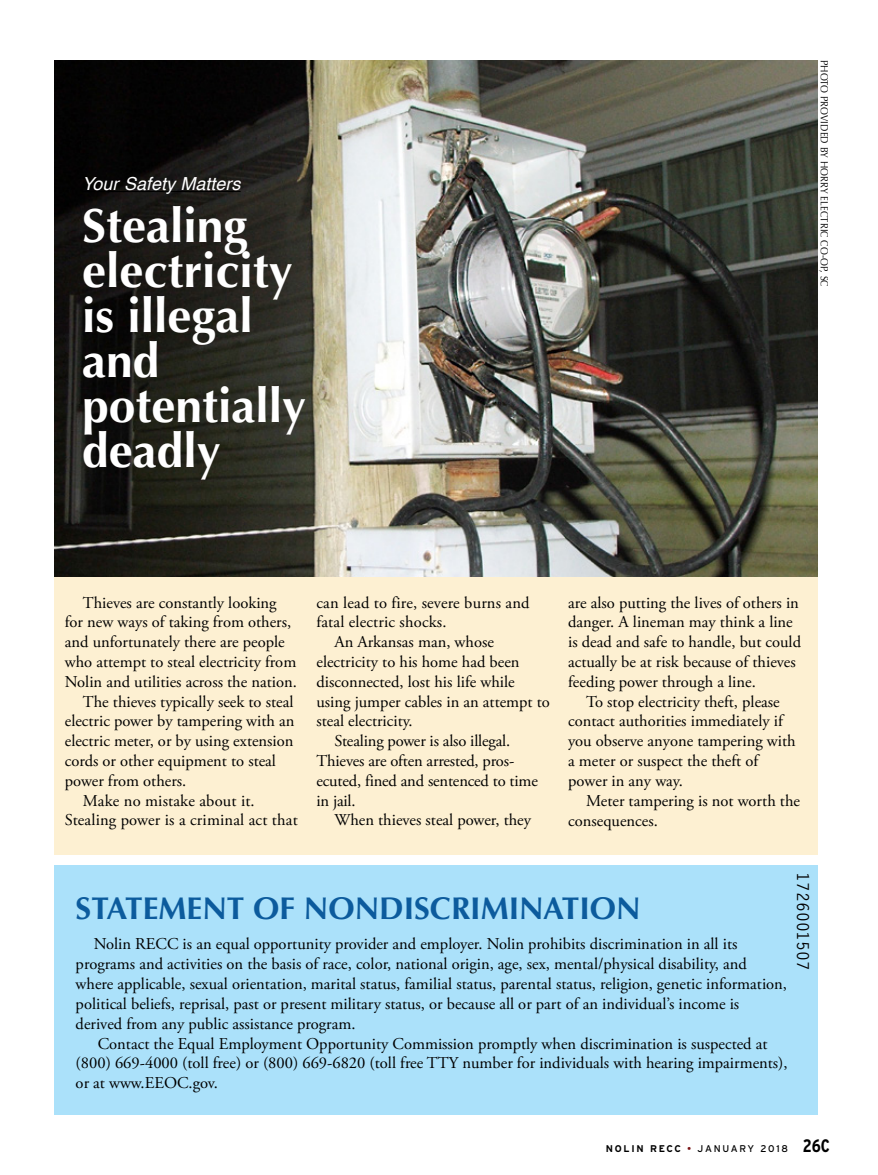
<style>
.page{position:relative;width:878px;height:1175px;background:#fff}
.page>*{position:absolute;margin:0;border:0;box-sizing:border-box;transform-origin:0 0}
.t1{font:700 48px/45px "Optima";color:#fff}
.t2{font:700 31.5px "Optima";color:#0c5b9d}
.t3{font:italic 18px "Helvetica";color:#fff}
.t4{font:16.5px/19.8px "Adobe Garamond Pro";color:#000}
.t5{font:700 16.5px "Letter Gothic Std";color:#000}
.t6{font:10.5px "Optima";letter-spacing:.01em;color:#000;scale:.9 1}
.t7{font:9.75px "Interstate";letter-spacing:.18em;color:#000}
.s1{font-weight:700}
.s2{color:#7a1315}
.s3{font-weight:700;font-stretch:condensed;font-size:18px}
</style>
<div class="page">
<div style="left:54px;top:281px;width:764px;height:574px;background:#fdf0d2"></div>
<img style="left:54px;top:60px;width:764px;height:517px">
<div style="left:54px;top:865px;width:764px;height:249px;background:#abe1fa"></div>
<hr style="left:82px;top:191px;width:158px;height:1px;background:#000">
<p class="t3" style="left:82px;top:170px;width:160px">Your Safety Matters</p>
<h1 class="t1" style="left:82px;top:204px;width:226px">Stealing electricity is illegal and potentially deadly</h1>
<p class="t6" style="left:830px;top:60px;width:253px;rotate:90deg">PHOTO PROVIDED BY HORRY ELECTRIC CO-OP, SC</p>
<p class="t4" style="left:83px;top:593px;width:195px">Thieves are constantly looking</p>
<p class="t4" style="left:65px;top:613px;width:228px">for new ways of taking from others,</p>
<p class="t4" style="left:65px;top:632px;width:221px">and unfortunately there are people</p>
<p class="t4" style="left:65px;top:652px;width:233px">who attempt to steal electricity from</p>
<p class="t4" style="left:65px;top:672px;width:233px">Nolin and utilities across the nation.</p>
<p class="t4" style="left:83px;top:692px;width:212px">The thieves typically seek to steal</p>
<p class="t4" style="left:65px;top:712px;width:231px">electric power by tampering with an</p>
<p class="t4" style="left:65px;top:731px;width:230px">electric meter, or by using extension</p>
<p class="t4" style="left:65px;top:751px;width:213px">cords or other equipment to steal</p>
<p class="t4" style="left:65px;top:771px;width:123px">power from others.</p>
<p class="t4" style="left:83px;top:791px;width:173px">Make no mistake about it.</p>
<p class="t4" style="left:65px;top:811px;width:234px">Stealing power is a criminal act that</p>
<p class="t4" style="left:316px;top:593px;width:215px">can lead to fire, severe burns and</p>
<p class="t4" style="left:316px;top:613px;width:131px">fatal electric shocks.</p>
<p class="t4" style="left:334px;top:632px;width:161px">An Arkansas man, whose</p>
<p class="t4" style="left:316px;top:652px;width:205px">electricity to his home had been</p>
<p class="t4" style="left:316px;top:672px;width:200px">disconnected, lost his life while</p>
<p class="t4" style="left:316px;top:692px;width:235px">using jumper cables in an attempt to</p>
<p class="t4" style="left:316px;top:712px;width:98px">steal electricity.</p>
<p class="t4" style="left:334px;top:731px;width:177px">Stealing power is also illegal.</p>
<p class="t4" style="left:316px;top:751px;width:199px">Thieves are often arrested, pros-</p>
<p class="t4" style="left:316px;top:771px;width:223px">ecuted, fined and sentenced to time</p>
<p class="t4" style="left:316px;top:791px;width:41px">in jail.</p>
<p class="t4" style="left:334px;top:811px;width:198px">When thieves steal power, they</p>
<p class="t4" style="left:568px;top:593px;width:234px">are also putting the lives of others in danger. A lineman may think a line is dead and safe to handle, but could actually be at risk because of thieves feeding power through a line.</p>
<p class="t4" style="left:568px;top:692px;width:229px;text-indent:18px">To stop electricity theft, please contact authorities immediately if you observe anyone tampering with a meter or suspect the theft of power in any way.</p>
<p class="t4" style="left:568px;top:791px;width:233px;text-indent:18px">Meter tampering is not worth the consequences.</p>
<h2 class="t2" style="left:76px;top:889px;width:566px">STATEMENT OF NONDISCRIMINATION</h2>
<p class="t4" style="left:76px;top:935px;width:713px;text-indent:18px">Nolin RECC is an equal opportunity provider and employer. Nolin prohibits discrimination in all its programs and activities on the basis of race, color, national origin, age, sex, mental/physical disability, and where applicable, sexual orientation, marital status, familial status, parental status, religion, genetic information, political beliefs, reprisal, past or present military status, or because all or part of an individual’s income is derived from any public assistance program.</p>
<p class="t4" style="left:76px;top:1034px;width:713px;text-indent:22px">Contact the Equal Employment Opportunity Commission promptly when discrimination is suspected at (800) 669-4000 (toll free) or (800) 669-6820 (toll free TTY number for individuals with hearing impairments), or at www.EEOC.gov.</p>
<p class="t5" style="left:813px;top:872px;width:100px;rotate:90deg">1726001507</p>
<p class="t7" style="left:605px;top:1143px;width:226px"><span class="s1">NOLIN RECC</span> <span class="s2">•</span> JANUARY 2018 <span class="s3">26C</span></p>
</div>
